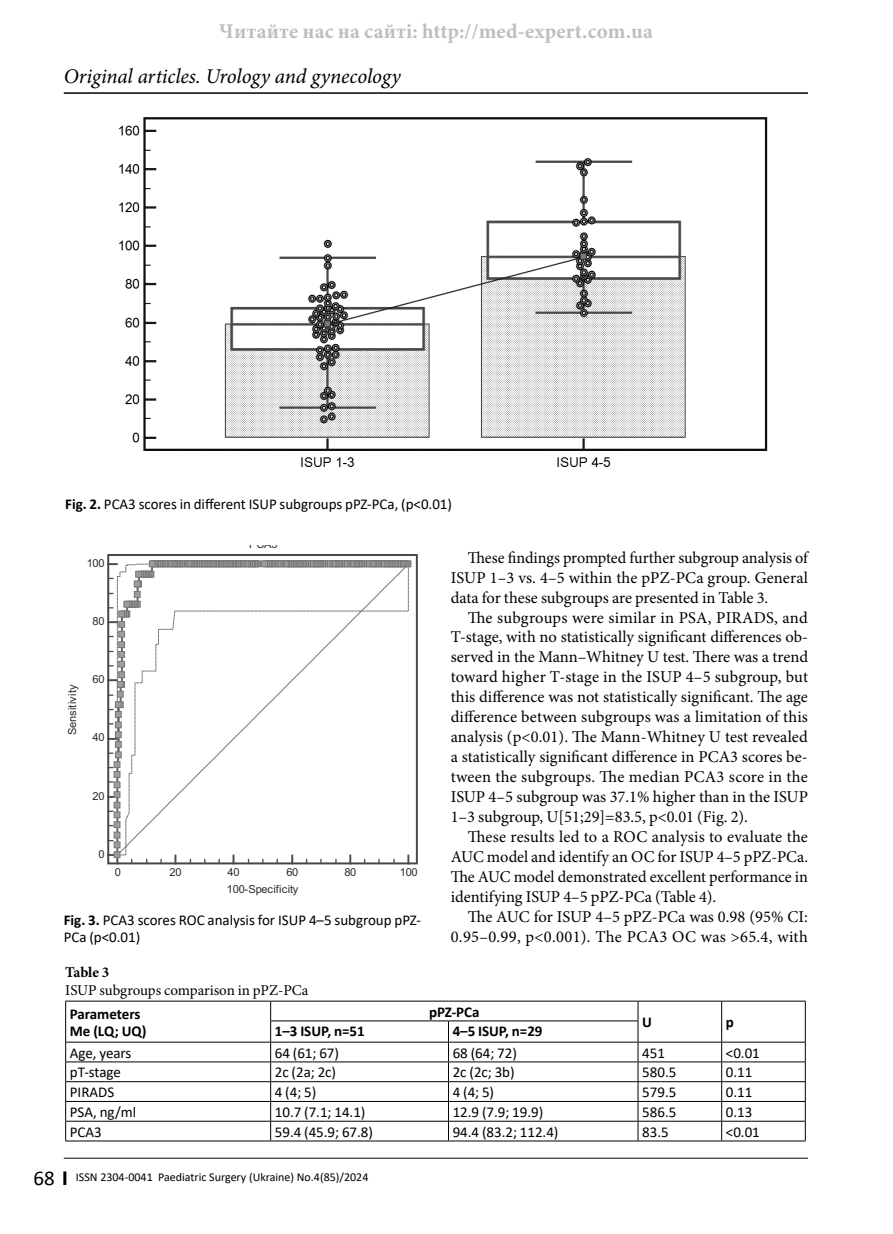
<style>
.page{position:relative;width:893px;height:1234px;background:#fff}
.page>*{position:absolute;margin:0;border:0;box-sizing:border-box;transform-origin:0 0}
.t1{font:700 21px "Minion Pro";letter-spacing:.01em;color:#bcbec0}
.t2{font:italic 21px "Minion Pro";letter-spacing:-.005em;color:#000}
.t3{font:16.5px/20px "Minion Pro";color:#000;text-align:justify}
.t4{font:15px/16.5px "Calibri";color:#000}
.t5{font:700 15px/16.5px "Calibri";letter-spacing:-.005em;color:#000}
.t6{font:15px "Minion Pro";color:#000}
.t7{font:700 15px "Minion Pro";letter-spacing:-.005em;color:#000}
.t8{font:12px "Calibri";color:#000}
.t9{font:11.1px "Arial";letter-spacing:-.025em;color:#2b2b2c}
.t10{font:11.1px "Arial";letter-spacing:-.005em;color:#2b2b2c}
.t11{font:11.1px "Arial";letter-spacing:.015em;color:#2b2b2c}
.s1{font-weight:700}
.s2{font-size:21px}
</style>
<div class="page">
<hr style="left:64px;top:92px;width:744px;height:2px;background:#000">
<svg style="left:63px;top:1171px;width:3px;height:13px"></svg>
<hr style="left:64px;top:1157px;width:744px;height:1px;background:#000">
<svg style="left:65px;top:1000px;width:741px;height:140px"></svg>
<hr style="left:65px;top:1140px;width:206px;height:1px;background:#000">
<hr style="left:271px;top:1140px;width:177px;height:1px;background:#000">
<hr style="left:448px;top:1140px;width:190px;height:1px;background:#000">
<hr style="left:638px;top:1140px;width:84px;height:1px;background:#000">
<hr style="left:722px;top:1140px;width:84px;height:1px;background:#000">
<img style="left:119px;top:117px;width:649px;height:350px">
<div style="left:107px;top:554px;width:311px;height:310px;border:2px solid #464547"></div>
<svg style="left:108px;top:560px;width:303px;height:303px"></svg>
<p class="t1" style="left:219px;top:16px;width:435px">Читайте нас на сайті: http://med-expert.com.ua</p>
<p class="t2" style="left:64px;top:62px;width:338px">Original articles. Urology and gynecology</p>
<p class="t4" style="left:65px;top:495px;width:388px"><span class="s1">Fig. 2.</span> PCA3 scores in different ISUP subgroups pPZ-PCa, (p&lt;0.01)</p>
<p class="t9" style="left:249px;top:536px;width:30px">PCA3</p>
<p class="t9" style="left:87px;top:555px;width:19px">100</p>
<p class="t9" style="left:93px;top:613px;width:14px">80</p>
<p class="t11" style="left:65px;top:734px;width:52px;rotate:-90deg">Sensitivity</p>
<p class="t9" style="left:93px;top:671px;width:14px">60</p>
<p class="t9" style="left:93px;top:729px;width:14px">40</p>
<p class="t9" style="left:93px;top:787px;width:14px">20</p>
<p class="t9" style="left:98px;top:845px;width:8px">0</p>
<p class="t9" style="left:115px;top:864px;width:8px">0</p>
<p class="t9" style="left:170px;top:864px;width:14px">20</p>
<p class="t9" style="left:228px;top:864px;width:14px">40</p>
<p class="t9" style="left:286px;top:864px;width:14px">60</p>
<p class="t9" style="left:344px;top:864px;width:14px">80</p>
<p class="t9" style="left:400px;top:864px;width:19px">100</p>
<p class="t10" style="left:227px;top:881px;width:73px">100-Specificity</p>
<p class="t4" style="left:64px;top:911px;width:359px"><span class="s1">Fig. 3.</span> PCA3 scores ROC analysis for ISUP 4–5 subgroup pPZ-<br>PCa (p&lt;0.01)</p>
<p class="t3" style="left:451px;top:547px;width:359px;text-indent:17px">These findings prompted further subgroup analysis of ISUP 1–3 vs. 4–5 within the pPZ-PCa group. General data for these subgroups are presented in Table 3.</p>
<p class="t3" style="left:451px;top:607px;width:359px;text-indent:17px">The subgroups were similar in PSA, PIRADS, and T-stage, with no statistically significant differences ob&shy;served in the Mann–Whitney U test. There was a trend toward higher T-stage in the ISUP 4–5 subgroup, but this difference was not statistically significant. The age difference between subgroups was a limitation of this analysis (p&lt;0.01). The Mann-Whitney U test revealed a statistically significant difference in PCA3 scores be&shy;tween the subgroups. The median PCA3 score in the ISUP 4–5 subgroup was 37.1% higher than in the ISUP 1–3 subgroup, U[51;29]=83.5, p&lt;0.01 (Fig. 2).</p>
<p class="t3" style="left:451px;top:826px;width:359px;text-indent:17px">These results led to a ROC analysis to evaluate the AUC model and identify an OC for ISUP 4–5 pPZ-PCa.<br>The AUC model demonstrated excellent performance in identifying ISUP 4–5 pPZ-PCa (Table 4).</p>
<p class="t3" style="left:451px;top:906px;width:359px;text-align:right">The AUC for ISUP 4–5 pPZ-PCa was 0.98 (95% CI:<br>0.95–0.99, p&lt;0.001). The PCA3 OC was &gt;65.4, with</p>
<p class="t7" style="left:65px;top:961px;width:45px">Table 3</p>
<p class="t6" style="left:65px;top:979px;width:245px">ISUP subgroups comparison in pPZ-PCa</p>
<p class="t5" style="left:70px;top:1005px;width:78px">Parameters<br>Me (LQ; UQ)</p>
<p class="t5" style="left:429px;top:1002px;width:52px">pPZ-PCa</p>
<p class="t5" style="left:275px;top:1022px;width:91px">1–3 ISUP, n=51</p>
<p class="t5" style="left:453px;top:1022px;width:91px">4–5 ISUP, n=29</p>
<p class="t5" style="left:642px;top:1013px;width:11px">U</p>
<p class="t5" style="left:726px;top:1013px;width:10px">p</p>
<p class="t4" style="left:70px;top:1043px;width:63px">Age, years</p>
<p class="t4" style="left:275px;top:1043px;width:66px">64 (61; 67)</p>
<p class="t4" style="left:453px;top:1043px;width:66px">68 (64; 72)</p>
<p class="t4" style="left:642px;top:1043px;width:24px">451</p>
<p class="t4" style="left:726px;top:1043px;width:35px">&lt;0.01</p>
<p class="t4" style="left:70px;top:1063px;width:53px">pТ-stage</p>
<p class="t4" style="left:275px;top:1063px;width:63px">2c (2a; 2c)</p>
<p class="t4" style="left:453px;top:1063px;width:63px">2c (2c; 3b)</p>
<p class="t4" style="left:642px;top:1063px;width:36px">580.5</p>
<p class="t4" style="left:726px;top:1063px;width:28px">0.11</p>
<p class="t4" style="left:70px;top:1083px;width:46px">PIRADS</p>
<p class="t4" style="left:275px;top:1083px;width:43px">4 (4; 5)</p>
<p class="t4" style="left:453px;top:1083px;width:43px">4 (4; 5)</p>
<p class="t4" style="left:642px;top:1083px;width:36px">579.5</p>
<p class="t4" style="left:726px;top:1083px;width:28px">0.11</p>
<p class="t4" style="left:70px;top:1103px;width:68px">PSA, ng/ml</p>
<p class="t4" style="left:275px;top:1103px;width:92px">10.7 (7.1; 14.1)</p>
<p class="t4" style="left:453px;top:1103px;width:92px">12.9 (7.9; 19.9)</p>
<p class="t4" style="left:642px;top:1103px;width:36px">586.5</p>
<p class="t4" style="left:726px;top:1103px;width:28px">0.13</p>
<p class="t4" style="left:70px;top:1122px;width:33px">PCA3</p>
<p class="t4" style="left:275px;top:1122px;width:100px">59.4 (45.9; 67.8)</p>
<p class="t4" style="left:453px;top:1122px;width:107px">94.4 (83.2; 112.4)</p>
<p class="t4" style="left:642px;top:1122px;width:28px">83.5</p>
<p class="t4" style="left:726px;top:1122px;width:35px">&lt;0.01</p>
<p class="t8" style="left:33px;top:1167px;width:336px"><span class="s2">68</span> ISSN 2304-0041 Paediatric Surgery (Ukraine) No.4(85)/2024</p>
</div>
